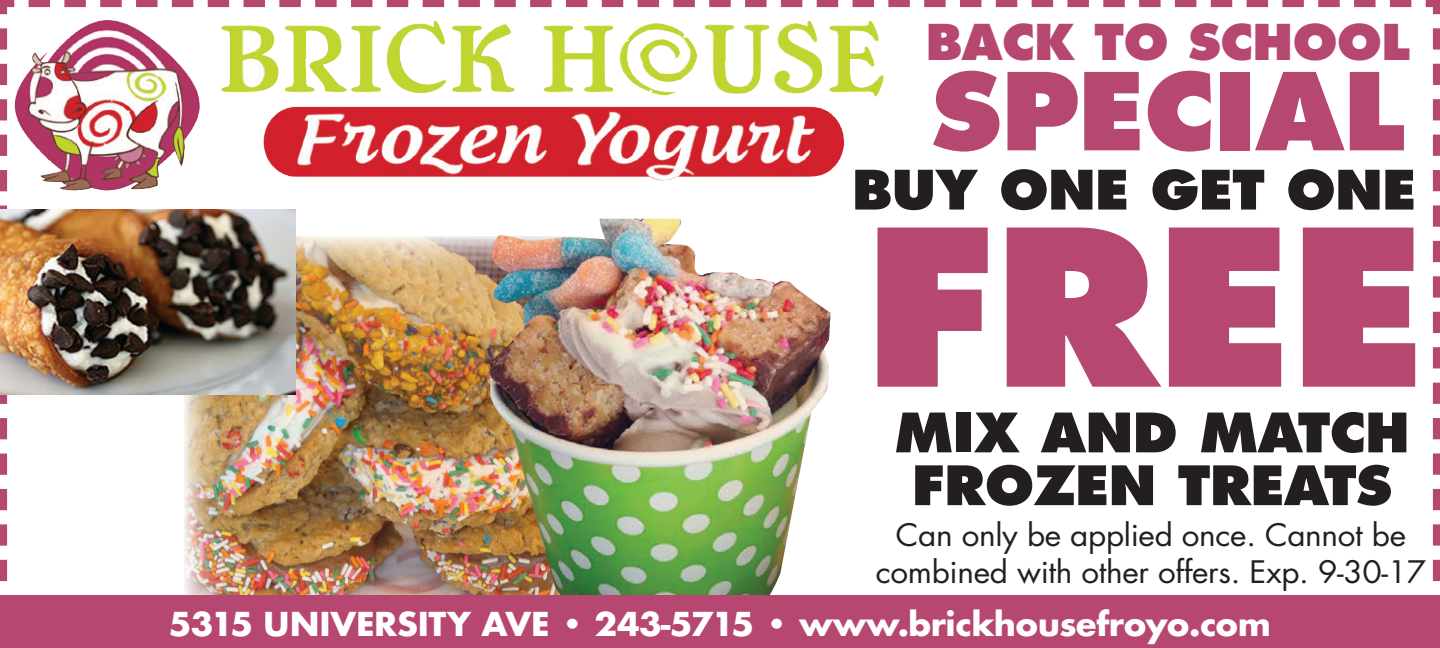
<style>
.page{position:relative;width:1440px;height:648px;background:#fff}
.page>*{position:absolute;margin:0;border:0;box-sizing:border-box;transform-origin:0 0}
.t1{font:800 211.2px "Futura";color:#b64770}
.t2{font:800 104px "Futura";letter-spacing:-.01em;color:#b64770}
.t3{font:800 52.8px/52.8px "Futura";letter-spacing:-.01em;color:#231f20;text-align:center}
.t4{font:800 48px "Futura";letter-spacing:-.01em;color:#b64770}
.t5{font:700 32px "Futura";letter-spacing:-.025em;color:#fff;scale:1.04 1}
.t6{font:30px/37.6px "Futura";letter-spacing:-.01em;color:#231f20;text-align:center;scale:1.04 1}
</style>
<div class="page">
<img style="left:0;top:0;width:1440px;height:596px">
<img style="left:21px;top:0;width:1405px;height:520px">
<img style="left:14px;top:20px;width:90px;height:155px">
<div style="left:0;top:596px;width:1440px;height:52px;background:#b64770"></div>
<img style="left:0;top:210px;width:295px;height:184px">
<h3 class="t4" style="left:926px;top:12px;width:486px">BACK TO SCHOOL</h3>
<h2 class="t2" style="left:931px;top:47px;width:476px">SPECIAL</h2>
<h3 class="t3" style="left:852px;top:164px;width:566px">BUY ONE GET ONE</h3>
<h1 class="t1" style="left:864px;top:178px;width:564px">FREE</h1>
<h3 class="t3" style="left:894px;top:407px;width:517px">MIX AND MATCH<br>FROZEN TREATS</h3>
<p class="t6" style="left:876px;top:515px;width:531px">Can only be applied once. Cannot be combined with other offers. Exp. 9-30-17</p>
<p class="t5" style="left:169px;top:601px;width:1061px">5315 UNIVERSITY AVE • 243-5715 • www.brickhousefroyo.com</p>
</div>
